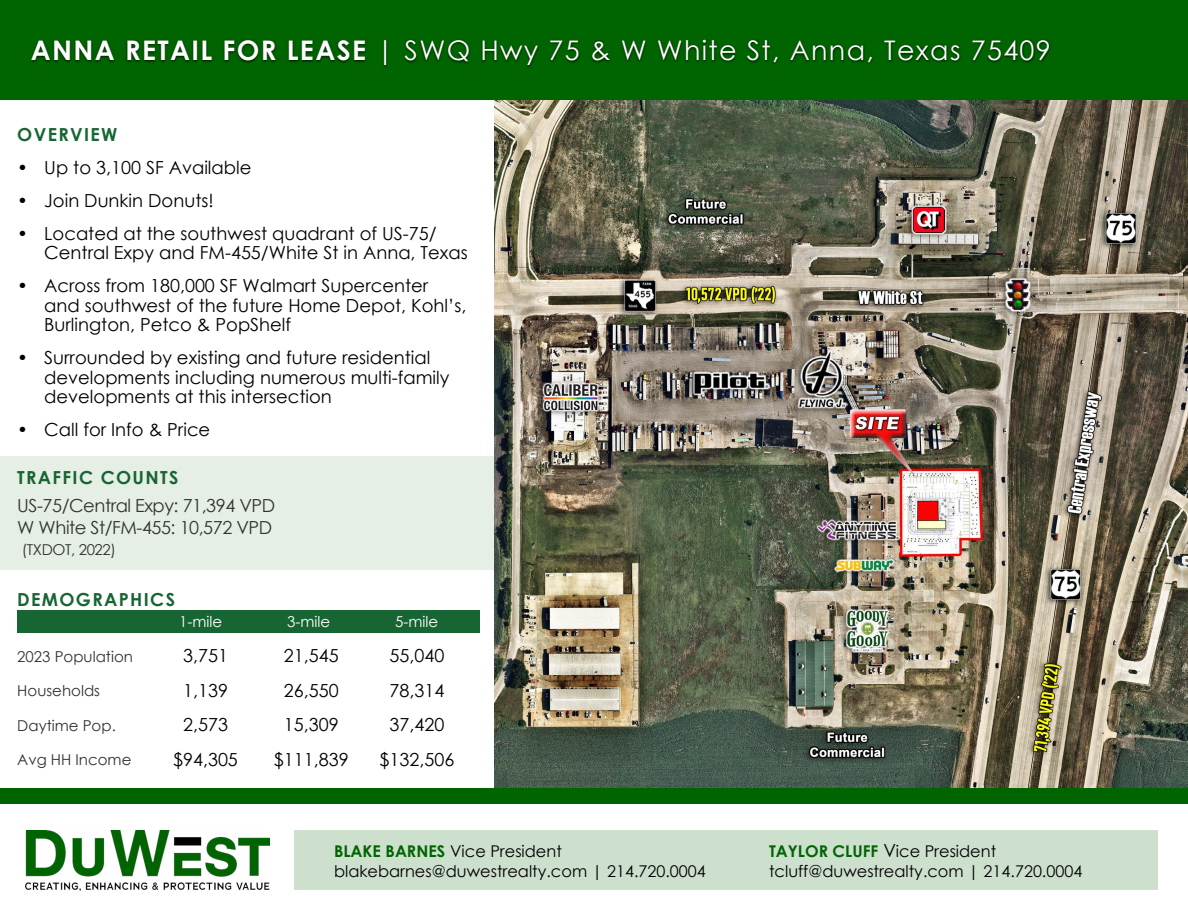
<style>
.page{position:relative;width:1188px;height:918px;background:#fff}
.page>*{position:absolute;margin:0;border:0;box-sizing:border-box;transform-origin:0 0}
.t1{font:27px "Century Gothic";letter-spacing:.05em;color:#fff}
.t2{font:18px/34.5px "Century Gothic";color:#000}
.t3{font:18px/21.6px "Century Gothic";letter-spacing:-.025em;color:#323232}
.t4{font:700 18px "Century Gothic";letter-spacing:.075em;color:#176533}
.t5{font:16.2px/19.5px "Century Gothic";color:#000}
.t6{font:15px "Century Gothic";color:#323232}
.t7{font:15px "Century Gothic";color:#fff}
.t8{font:15px "Century Gothic";letter-spacing:-.025em;color:#323232}
.s1{font-weight:700}
.s2{font-weight:700;color:#006401}
.s3{font-size:18px}
</style>
<div class="page">
<img style="left:25px;top:831px;width:244px;height:59px">
<div style="left:294px;top:831px;width:864px;height:59px;background:#cde0cd"></div>
<div style="left:0;top:0;width:1188px;height:100px;background:#006401"></div>
<div style="left:30px;top:39px;width:1022px;height:29px;background:#000;opacity:.75"></div>
<div style="left:17px;top:611px;width:463px;height:21px;background:#176533"></div>
<div style="left:0;top:788px;width:1188px;height:15px;background:#006401"></div>
<div style="left:0;top:457px;width:495px;height:113px;background:#e6efe6"></div>
<img style="left:495px;top:100px;width:693px;height:688px">
<h1 class="t1" style="left:31px;top:32px;width:1022px"><span class="s1">ANNA RETAIL FOR LEASE</span> | SWQ Hwy 75 &amp; W White St, Anna, Texas 75409</h1>
<p class="t4" style="left:17px;top:121px;width:102px">OVERVIEW</p>
<p class="t2" style="left:17px;top:150px;width:236px">• Up to 3,100 SF Available</p>
<p class="t2" style="left:17px;top:183px;width:198px">• Join Dunkin Donuts!</p>
<p class="t2" style="left:44px;top:223px;width:425px;line-height:19.5px;text-indent:-27px">• Located at the southwest quadrant of US-75/<br>Central Expy and FM-455/White St in Anna, Texas</p>
<p class="t2" style="left:44px;top:276px;width:424px;line-height:19.5px;text-indent:-27px">• Across from 180,000 SF Walmart Supercenter and southwest of the future Home Depot, Kohl’s,<br>Burlington, Petco &amp; PopShelf</p>
<p class="t2" style="left:44px;top:348px;width:407px;line-height:19.5px;text-indent:-27px">• Surrounded by existing and future residential developments including numerous multi-family developments at this intersection</p>
<p class="t2" style="left:17px;top:412px;width:195px">• Call for Info &amp; Price</p>
<p class="t4" style="left:17px;top:464px;width:163px">TRAFFIC COUNTS</p>
<p class="t3" style="left:17px;top:495px;width:259px">US-75/Central Expy: 71,394 VPD<br>W White St/FM-455: 10,572 VPD</p>
<p class="t8" style="left:22px;top:539px;width:96px">(TXDOT, 2022)</p>
<p class="t4" style="left:17px;top:586px;width:159px">DEMOGRAPHICS</p>
<p class="t6" style="left:17px;top:646px;width:117px">2023 Population</p>
<p class="t6" style="left:17px;top:680px;width:84px">Households</p>
<p class="t6" style="left:17px;top:715px;width:100px">Daytime Pop.</p>
<p class="t6" style="left:17px;top:749px;width:116px">Avg HH Income</p>
<p class="t7" style="left:179px;top:611px;width:45px">1-mile</p>
<p class="t7" style="left:287px;top:611px;width:45px">3-mile</p>
<p class="t7" style="left:395px;top:611px;width:45px">5-mile</p>
<p class="t2" style="left:173px;top:638px;width:66px;text-align:center">3,751<br>1,139<br>2,573 $94,305</p>
<p class="t2" style="left:274px;top:638px;width:76px;text-align:center">21,545<br>26,550<br>15,309 $111,839</p>
<p class="t2" style="left:380px;top:638px;width:76px;text-align:center">55,040<br>78,314<br>37,420 $132,506</p>
<p class="t5" style="left:334px;top:842px;width:373px"><span class="s2">BLAKE BARNES</span> Vice President blakebarnes@duwestrealty.com | 214.720.0004</p>
<p class="t5" style="left:769px;top:842px;width:315px"><span class="s2">TAYLOR CLUFF</span> <span class="s3">V</span>ice President tcluff@duwestrealty.com | 214.720.0004</p>
</div>
